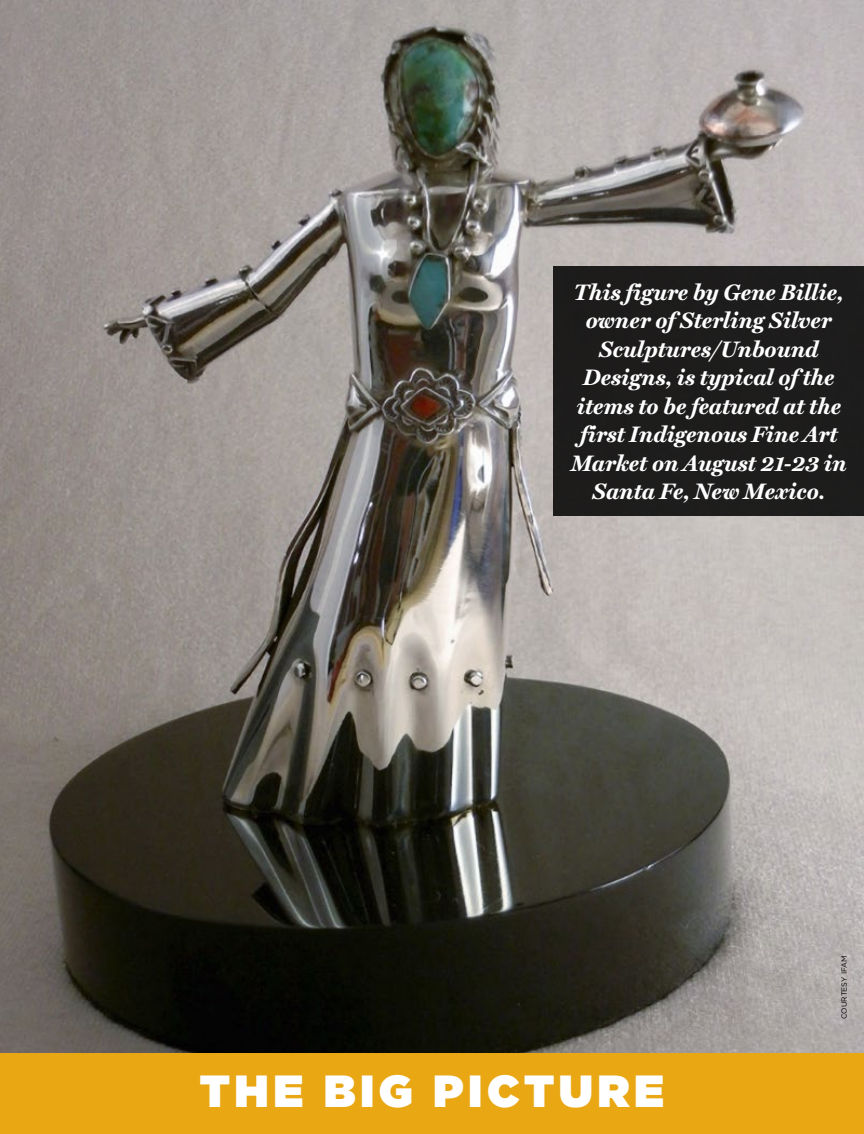
<style>
.page{position:relative;width:864px;height:1134px;background:#fff}
.page>*{position:absolute;margin:0;border:0;box-sizing:border-box;transform-origin:0 0}
.t1{font:900 45px "Gotham";letter-spacing:.1em;color:#fff}
.t2{font:italic 700 22.5px/28.5px "Miller Text";color:#fff;text-align:center}
.t3{font:7.5px "Gotham";color:#000}
</style>
<div class="page">
<img style="left:0;top:0;width:864px;height:1053px">
<div style="left:554px;top:267px;width:310px;height:249px;background:#1d1c1c"></div>
<div style="left:0;top:1053px;width:864px;height:81px;background:#e8a713"></div>
<p class="t2" style="left:571px;top:278px;width:277px">This figure by Gene Billie, owner of Sterling Silver<br>Sculptures/Unbound<br>Designs, is typical of the items to be featured at the first Indigenous Fine Art<br>Market on August 21-23 in<br>Santa Fe, New Mexico.</p>
<h1 class="t1" style="left:200px;top:1059px;width:466px">THE BIG PICTURE</h1>
<p class="t3" style="left:839px;top:1019px;width:65px;rotate:-90deg">COURTESY IFAM</p>
</div>
